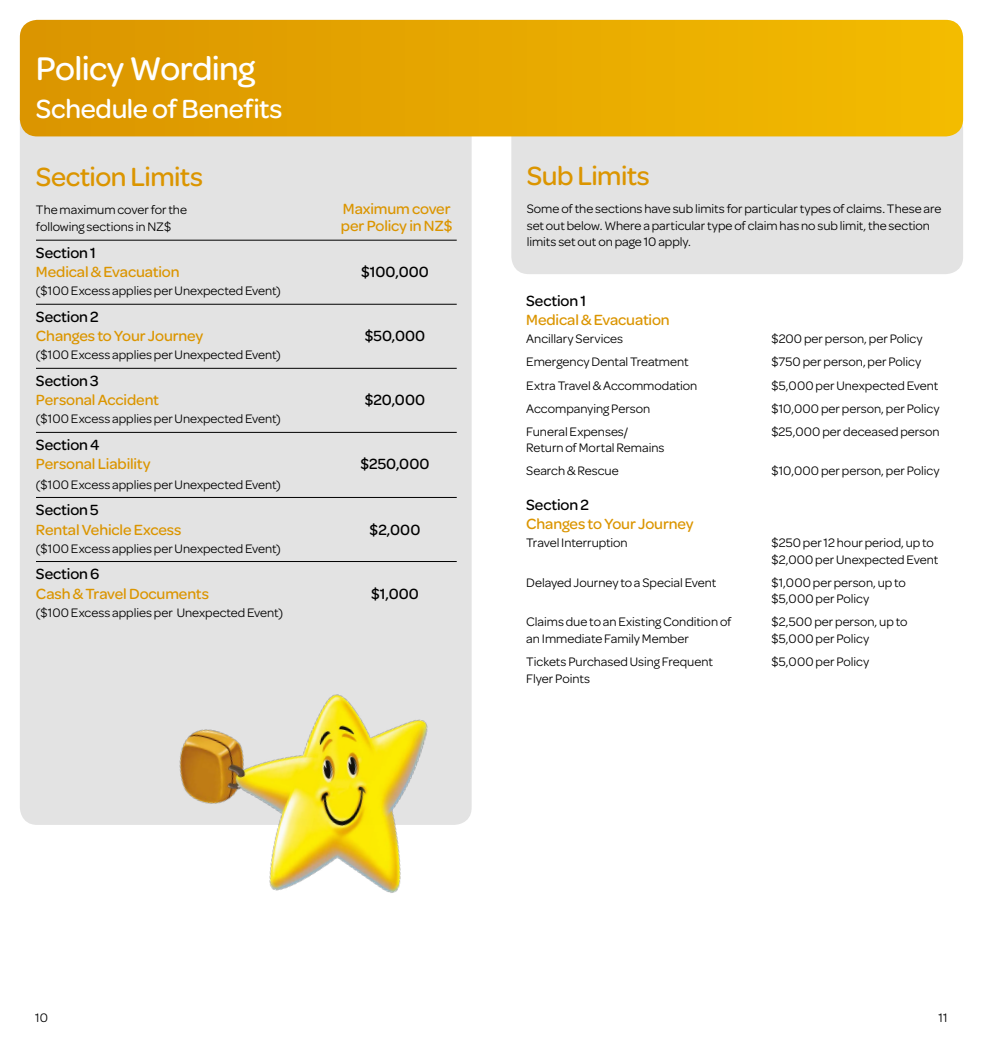
<style>
.page{position:relative;width:983px;height:1042px;background:#fff}
.page>*{position:absolute;margin:0;border:0;box-sizing:border-box;transform-origin:0 0}
.t1{font:500 35px "Omnes";letter-spacing:-.02em;color:#fff}
.t2{font:500 28px "Omnes";letter-spacing:-.02em;color:#db9500}
.t3{font:500 28px "Omnes";letter-spacing:-.015em;color:#fff}
.t4{font:500 15.75px "Omnes";letter-spacing:-.005em;color:#db9500}
.t5{font:500 15.75px "Omnes";letter-spacing:-.005em;color:#000}
.t6{font:13.12px/16.6px "Omnes";color:#000}
</style>
<div class="page">
<div style="left:20px;top:99px;width:451px;height:726px;background:#e3e3e3;border-radius:17px"></div>
<div style="left:511px;top:110px;width:451px;height:164px;background:#e3e3e3;border-radius:17px"></div>
<svg style="left:20px;top:20px;width:942px;height:116px;background:#e6a800"></svg>
<hr style="left:36px;top:240px;width:420px;height:1px;background:#000">
<hr style="left:36px;top:304px;width:420px;height:1px;background:#000">
<hr style="left:36px;top:368px;width:420px;height:1px;background:#000">
<hr style="left:36px;top:432px;width:420px;height:1px;background:#000">
<hr style="left:36px;top:497px;width:420px;height:1px;background:#000">
<hr style="left:36px;top:561px;width:420px;height:1px;background:#000">
<img style="left:179px;top:648px;width:293px;height:245px">
<h1 class="t1" style="left:36px;top:49px;width:221px">Policy Wording</h1>
<h2 class="t3" style="left:36px;top:93px;width:248px">Schedule of Benefits</h2>
<h2 class="t2" style="left:36px;top:161px;width:168px">Section Limits</h2>
<p class="t6" style="left:36px;top:201px;width:152px">The maximum cover for the</p>
<p class="t4" style="left:343px;top:200px;width:109px">Maximum cover</p>
<p class="t6" style="left:36px;top:219px;width:137px">following sections in NZ$</p>
<p class="t4" style="left:341px;top:217px;width:113px">per Policy in NZ$</p>
<p class="t5" style="left:36px;top:244px;width:62px">Section 1</p>
<p class="t4" style="left:36px;top:263px;width:145px">Medical &amp; Evacuation</p>
<p class="t5" style="left:361px;top:263px;width:69px">$100,000</p>
<p class="t6" style="left:36px;top:283px;width:246px">($100 Excess applies per Unexpected Event)</p>
<p class="t5" style="left:36px;top:308px;width:64px">Section 2</p>
<p class="t4" style="left:36px;top:327px;width:169px">Changes to Your Journey</p>
<p class="t5" style="left:364px;top:327px;width:62px">$50,000</p>
<p class="t6" style="left:36px;top:347px;width:246px">($100 Excess applies per Unexpected Event)</p>
<p class="t5" style="left:36px;top:372px;width:64px">Section 3</p>
<p class="t4" style="left:36px;top:391px;width:124px">Personal Accident</p>
<p class="t5" style="left:365px;top:391px;width:62px">$20,000</p>
<p class="t6" style="left:36px;top:411px;width:246px">($100 Excess applies per Unexpected Event)</p>
<p class="t5" style="left:36px;top:436px;width:65px">Section 4</p>
<p class="t4" style="left:36px;top:455px;width:116px">Personal Liability</p>
<p class="t5" style="left:360px;top:455px;width:70px">$250,000</p>
<p class="t6" style="left:36px;top:476px;width:246px">($100 Excess applies per Unexpected Event)</p>
<p class="t5" style="left:36px;top:501px;width:64px">Section 5</p>
<p class="t4" style="left:36px;top:520px;width:147px">Rental Vehicle Excess</p>
<p class="t5" style="left:369px;top:520px;width:52px">$2,000</p>
<p class="t6" style="left:36px;top:540px;width:246px">($100 Excess applies per Unexpected Event)</p>
<p class="t5" style="left:36px;top:565px;width:65px">Section 6</p>
<p class="t4" style="left:36px;top:584px;width:175px">Cash &amp; Travel Documents</p>
<p class="t5" style="left:371px;top:584px;width:49px">$1,000</p>
<p class="t6" style="left:36px;top:604px;width:248px">($100 Excess applies per Unexpected Event)</p>
<h2 class="t2" style="left:526px;top:160px;width:125px">Sub Limits</h2>
<p class="t6" style="left:526px;top:200px;width:416px">Some of the sections have sub limits for particular types of claims. These are set out below. Where a particular type of claim has no sub limit, the section limits set out on page 10 apply.</p>
<p class="t5" style="left:526px;top:292px;width:62px">Section 1</p>
<p class="t4" style="left:526px;top:311px;width:145px">Medical &amp; Evacuation</p>
<p class="t6" style="left:526px;top:331px;width:98px">Ancillary Services</p>
<p class="t6" style="left:771px;top:331px;width:152px">$200 per person, per Policy</p>
<p class="t6" style="left:526px;top:354px;width:164px">Emergency Dental Treatment</p>
<p class="t6" style="left:771px;top:354px;width:151px">$750 per person, per Policy</p>
<p class="t6" style="left:526px;top:377px;width:173px">Extra Travel &amp; Accommodation</p>
<p class="t6" style="left:771px;top:377px;width:168px">$5,000 per Unexpected Event</p>
<p class="t6" style="left:526px;top:400px;width:125px">Accompanying Person</p>
<p class="t6" style="left:771px;top:400px;width:169px">$10,000 per person, per Policy</p>
<p class="t6" style="left:526px;top:423px;width:103px">Funeral Expenses/</p>
<p class="t6" style="left:771px;top:423px;width:170px">$25,000 per deceased person</p>
<p class="t6" style="left:526px;top:436px;width:140px;line-height:23.1px">Return of Mortal Remains<br>Search &amp; Rescue</p>
<p class="t6" style="left:771px;top:463px;width:169px">$10,000 per person, per Policy</p>
<p class="t5" style="left:526px;top:495px;width:64px">Section 2</p>
<p class="t4" style="left:526px;top:515px;width:169px">Changes to Your Journey</p>
<p class="t6" style="left:526px;top:534px;width:103px">Travel Interruption</p>
<p class="t6" style="left:771px;top:534px;width:168px">$250 per 12 hour period, up to $2,000 per Unexpected Event</p>
<p class="t6" style="left:526px;top:574px;width:191px">Delayed Journey to a Special Event</p>
<p class="t6" style="left:771px;top:574px;width:136px">$1,000 per person, up to $5,000 per Policy</p>
<p class="t6" style="left:526px;top:614px;width:207px">Claims due to an Existing Condition of</p>
<p class="t6" style="left:771px;top:614px;width:137px">$2,500 per person, up to</p>
<p class="t6" style="left:526px;top:630px;width:164px">an Immediate Family Member</p>
<p class="t6" style="left:771px;top:630px;width:99px">$5,000 per Policy</p>
<p class="t6" style="left:526px;top:653px;width:188px">Tickets Purchased Using Frequent</p>
<p class="t6" style="left:771px;top:653px;width:99px">$5,000 per Policy</p>
<p class="t6" style="left:526px;top:670px;width:65px">Flyer Points</p>
<p class="t6" style="left:35px;top:1009px;width:14px">10</p>
<p class="t6" style="left:938px;top:1009px;width:11px">11</p>
</div>
